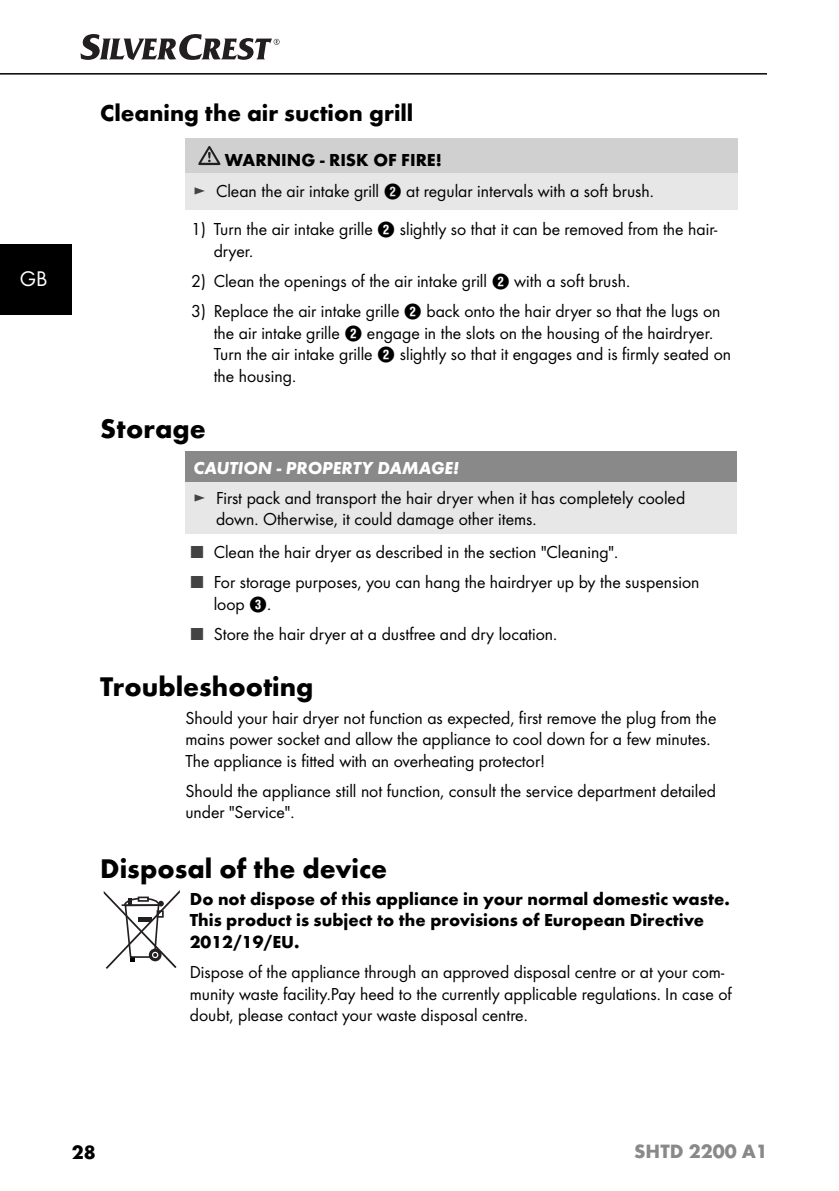
<style>
.page{position:relative;width:839px;height:1191px;background:#fff}
.page>*{position:absolute;margin:0;border:0;box-sizing:border-box;transform-origin:0 0}
.t1{font:700 28px "Futura";color:#000}
.t2{font:700 24px "Futura";color:#000}
.t3{font:22px "Futura Boo";color:#fff}
.t4{font:700 20px "Futura";color:#898989}
.t5{font:700 20px "Futura";color:#000}
.t6{font:18px/21.6px "Futura Boo";color:#000}
.t7{font:700 18px/21.6px "Futura";color:#000}
.t8{font:italic 700 18px "Futura";color:#fff}
.s1{color:#434343}
.s2{font-family:"Hako PI Nummern"}
</style>
<div class="page">
<hr style="left:0;top:73px;width:767px;height:2px;background:#000">
<svg style="left:81px;top:34px;width:199px;height:26px"></svg>
<div style="left:0;top:244px;width:72px;height:71px;background:#000"></div>
<div style="left:185px;top:138px;width:553px;height:36px;background:#d0d0d0"></div>
<div style="left:185px;top:174px;width:553px;height:36px;background:#e7e7e7"></div>
<svg style="left:198px;top:146px;width:22px;height:19px"></svg>
<div style="left:185px;top:452px;width:552px;height:30px;background:#898989"></div>
<div style="left:185px;top:482px;width:552px;height:51px;background:#e7e7e7"></div>
<svg style="left:104px;top:890px;width:76px;height:79px"></svg>
<p class="t3" style="left:20px;top:269px;width:29px">GB</p>
<h2 class="t2" style="left:100px;top:104px;width:315px">Cleaning the air suction grill</h2>
<p class="t7" style="left:225px;top:150px;width:218px">WARNING - RISK OF FIRE!</p>
<p class="t6" style="left:193px;top:181px;width:462px"><span class="s1">►</span> Clean the air intake grill <span class="s2">2</span> at regular intervals with a soft brush.</p>
<p class="t6" style="left:214px;top:219px;width:505px;text-indent:-23px">1) Turn the air intake grille <span class="s2">2</span> slightly so that it can be removed from the hair&shy;dryer.</p>
<p class="t6" style="left:191px;top:271px;width:441px">2) Clean the openings of the air intake grill <span class="s2">2</span> with a soft brush.</p>
<p class="t6" style="left:214px;top:301px;width:519px;text-indent:-23px">3) Replace the air intake grille <span class="s2">2</span> back onto the hair dryer so that the lugs on the air intake grille <span class="s2">2</span> engage in the slots on the housing of the hairdryer.<br>Turn the air intake grille <span class="s2">2</span> slightly so that it engages and is firmly seated on the housing.</p>
<h1 class="t1" style="left:100px;top:418px;width:107px">Storage</h1>
<p class="t8" style="left:193px;top:461px;width:267px">CAUTION - PROPERTY DAMAGE!</p>
<p class="t6" style="left:216px;top:488px;width:471px;text-indent:-23px"><span class="s1">►</span> First pack and transport the hair dryer when it has completely cooled down. Otherwise, it could damage other items.</p>
<p class="t6" style="left:191px;top:542px;width:429px"><span class="s1">■</span> Clean the hair dryer as described in the section "Cleaning".</p>
<p class="t6" style="left:214px;top:572px;width:487px;text-indent:-23px"><span class="s1">■</span> For storage purposes, you can hang the hairdryer up by the suspension loop <span class="s2">3</span>.</p>
<p class="t6" style="left:191px;top:624px;width:368px"><span class="s1">■</span> Store the hair dryer at a dustfree and dry location.</p>
<h1 class="t1" style="left:100px;top:676px;width:215px">Troubleshooting</h1>
<p class="t6" style="left:185px;top:708px;width:533px">Should your hair dryer not function as expected, first remove the plug from the mains power socket and allow the appliance to cool down for a few minutes.<br>The appliance is fitted with an overheating protector!</p>
<p class="t6" style="left:185px;top:781px;width:532px">Should the appliance still not function, consult the service department detailed under "Service".</p>
<h1 class="t1" style="left:100px;top:857px;width:288px">Disposal of the device</h1>
<p class="t7" style="left:190px;top:889px;width:542px">Do not dispose of this appliance in your normal domestic waste.<br>This product is subject to the provisions of European Directive<br>2012/19/EU.</p>
<p class="t6" style="left:190px;top:962px;width:543px">Dispose of the appliance through an approved disposal centre or at your com&shy;munity waste facility.Pay heed to the currently applicable regulations. In case of doubt, please contact your waste disposal centre.</p>
<p class="t5" style="left:72px;top:1144px;width:25px">28</p>
<p class="t4" style="left:634px;top:1143px;width:135px">SHTD 2200 A1</p>
</div>
